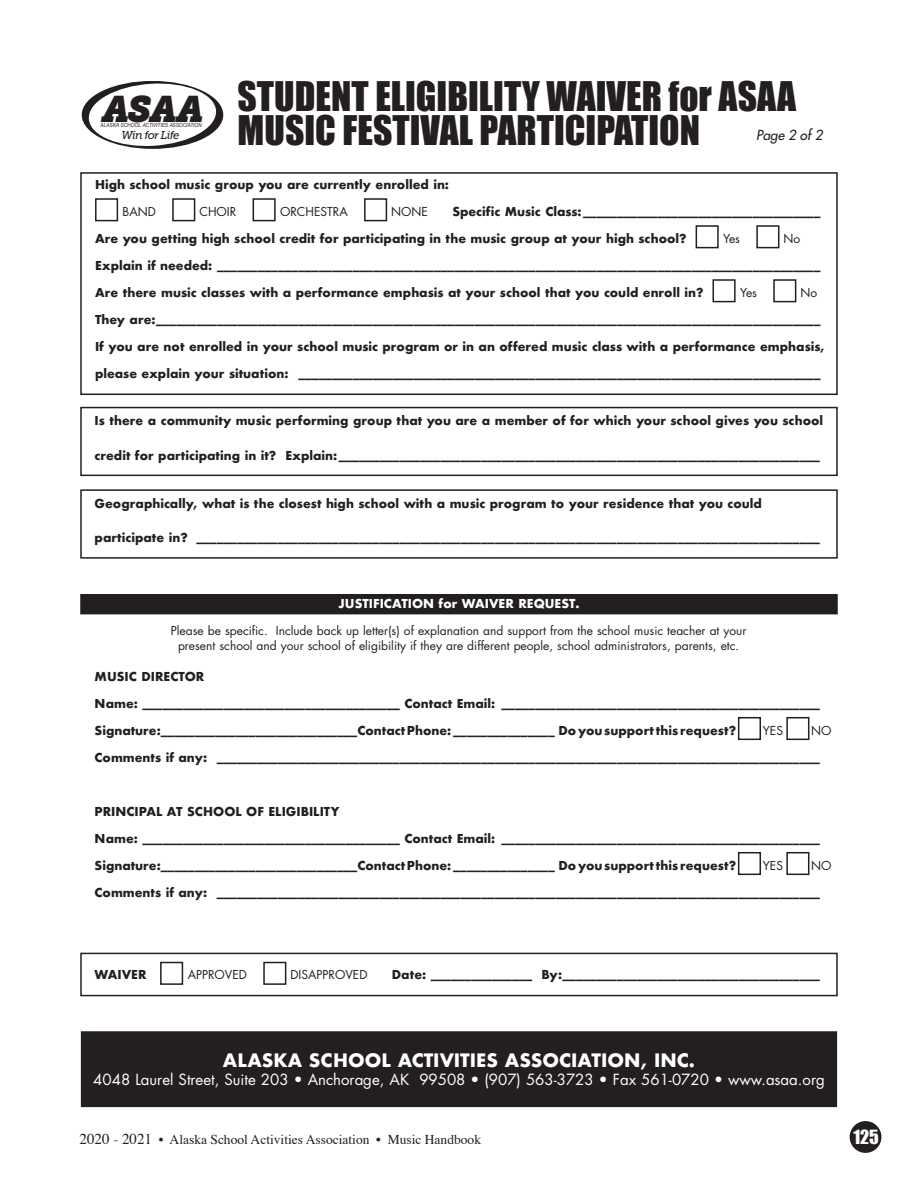
<style>
.page{position:relative;width:918px;height:1188px;background:#fff}
.page>*{position:absolute;margin:0;border:0;box-sizing:border-box;transform-origin:0 0}
.t1{font:37.5px/34.5px "Impact";color:#231f20}
.t2{font:italic 36.6px "Museo Slab 1000";color:#231f20}
.t3{font:700 18px "Futura";color:#fff}
.t4{font:18px "Impact";color:#fff}
.t5{font:15px "Futura";color:#fff}
.t6{font:13.5px "Times";color:#231f20}
.t7{font:italic 13.5px "Futura";color:#231f20}
.t8{font:700 12px "Futura";color:#231f20}
.t9{font:12px/14.4px "Futura";color:#231f20;text-align:center}
.t10{font:700 12px "Futura";color:#fff}
.t11{font:italic 11.4px "Museo Slab 500";letter-spacing:-.055em;color:#231f20}
.t12{font:italic 5.7px "Helvetica Neue";letter-spacing:.025em;color:#231f20;scale:.83 1}
.s1{font-size:15px}
</style>
<div class="page">
<div style="left:850px;top:1121px;width:31px;height:32px;background:#231f20;border-radius:50%"></div>
<div style="left:80px;top:953px;width:758px;height:43px;border:2px solid #231f20"></div>
<div style="left:80px;top:172px;width:758px;height:223px;border:2px solid #231f20"></div>
<div style="left:80px;top:407px;width:758px;height:69px;border:2px solid #231f20"></div>
<div style="left:80px;top:489px;width:758px;height:70px;border:2px solid #231f20"></div>
<div style="left:81px;top:595px;width:756px;height:19px;background:#231f20"></div>
<div style="left:80px;top:594px;width:758px;height:20px;border:2px solid #231f20"></div>
<div style="left:81px;top:1032px;width:756px;height:75px;background:#231f20"></div>
<div style="left:81px;top:1031px;width:756px;height:76px;border:1px solid #231f20"></div>
<svg style="left:82px;top:81px;width:141px;height:68px"></svg>
<div style="left:738px;top:717px;width:23px;height:23px;border:2px solid #231f20"></div>
<div style="left:786px;top:717px;width:23px;height:23px;border:2px solid #231f20"></div>
<div style="left:738px;top:852px;width:23px;height:23px;border:2px solid #231f20"></div>
<div style="left:786px;top:852px;width:23px;height:23px;border:2px solid #231f20"></div>
<div style="left:160px;top:962px;width:23px;height:23px;border:2px solid #231f20"></div>
<div style="left:263px;top:962px;width:23px;height:23px;border:2px solid #231f20"></div>
<div style="left:95px;top:198px;width:23px;height:23px;border:2px solid #231f20"></div>
<div style="left:172px;top:198px;width:23px;height:23px;border:2px solid #231f20"></div>
<div style="left:253px;top:198px;width:23px;height:23px;border:2px solid #231f20"></div>
<div style="left:364px;top:198px;width:23px;height:23px;border:2px solid #231f20"></div>
<div style="left:696px;top:225px;width:23px;height:23px;border:2px solid #231f20"></div>
<div style="left:756px;top:225px;width:23px;height:23px;border:2px solid #231f20"></div>
<div style="left:713px;top:279px;width:23px;height:23px;border:2px solid #231f20"></div>
<div style="left:773px;top:279px;width:23px;height:23px;border:2px solid #231f20"></div>
<h2 class="t2" style="left:100px;top:88px;width:103px">ASAA</h2>
<p class="t11" style="left:121px;top:129px;width:60px">Win for Life</p>
<p class="t12" style="left:101px;top:122px;width:124px">ALASKA SCHOOL ACTIVITIES ASSOCIATION</p>
<h1 class="t1" style="left:238px;top:78px;width:560px">STUDENT ELIGIBILITY WAIVER for ASAA<br>MUSIC FESTIVAL PARTICIPATION</h1>
<p class="t7" style="left:756px;top:127px;width:68px">Page 2 of 2</p>
<p class="t8" style="left:95px;top:176px;width:356px">High school music group you are currently enrolled in:</p>
<p class="t9" style="left:123px;top:204px;width:35px">BAND</p>
<p class="t9" style="left:199px;top:204px;width:38px">CHOIR</p>
<p class="t9" style="left:280px;top:204px;width:69px">ORCHESTRA</p>
<p class="t9" style="left:391px;top:204px;width:38px">NONE</p>
<p class="t8" style="left:452px;top:203px;width:370px">Specific Music Class:___________________________________</p>
<p class="t8" style="left:95px;top:230px;width:593px">Are you getting high school credit for participating in the music group at your high school?</p>
<p class="t9" style="left:723px;top:231px;width:18px">Yes</p>
<p class="t9" style="left:784px;top:231px;width:18px">No</p>
<p class="t8" style="left:95px;top:257px;width:727px">Explain if needed: _________________________________________________________________________________________</p>
<p class="t8" style="left:95px;top:284px;width:610px">Are there music classes with a performance emphasis at your school that you could enroll in?</p>
<p class="t9" style="left:740px;top:285px;width:18px">Yes</p>
<p class="t9" style="left:800px;top:285px;width:18px">No</p>
<p class="t8" style="left:95px;top:311px;width:727px">They are:__________________________________________________________________________________________________</p>
<p class="t8" style="left:95px;top:338px;width:731px">If you are not enrolled in your school music program or in an offered music class with a performance emphasis,</p>
<p class="t8" style="left:95px;top:365px;width:727px">please explain your situation: _____________________________________________________________________________</p>
<p class="t8" style="left:95px;top:413px;width:730px">Is there a community music performing group that you are a member of for which your school gives you school</p>
<p class="t8" style="left:95px;top:447px;width:727px">credit for participating in it? Explain:_______________________________________________________________________</p>
<p class="t8" style="left:95px;top:496px;width:669px">Geographically, what is the closest high school with a music program to your residence that you could</p>
<p class="t8" style="left:95px;top:530px;width:727px">participate in? ____________________________________________________________________________________________</p>
<p class="t10" style="left:339px;top:596px;width:242px">JUSTIFICATION for WAIVER REQUEST.</p>
<p class="t9" style="left:171px;top:623px;width:577px">Please be specific. Include back up letter(s) of explanation and support from the school music teacher at your present school and your school of eligibility if they are different people, school administrators, parents, etc.</p>
<p class="t8" style="left:95px;top:668px;width:111px">MUSIC DIRECTOR</p>
<p class="t8" style="left:95px;top:695px;width:727px">Name: ______________________________________ Contact Email: _______________________________________________</p>
<p class="t8" style="left:95px;top:722px;width:643px">Signature:_____________________________Contact Phone: _______________ Do you support this request?</p>
<p class="t9" style="left:763px;top:723px;width:22px">YES</p>
<p class="t9" style="left:811px;top:723px;width:22px">NO</p>
<p class="t8" style="left:95px;top:749px;width:727px">Comments if any: _________________________________________________________________________________________</p>
<p class="t8" style="left:95px;top:803px;width:246px">PRINCIPAL AT SCHOOL OF ELIGIBILITY</p>
<p class="t8" style="left:95px;top:830px;width:727px">Name: ______________________________________ Contact Email: _______________________________________________</p>
<p class="t8" style="left:95px;top:857px;width:643px">Signature:_____________________________Contact Phone: _______________ Do you support this request?</p>
<p class="t9" style="left:763px;top:858px;width:22px">YES</p>
<p class="t9" style="left:811px;top:858px;width:22px">NO</p>
<p class="t8" style="left:95px;top:884px;width:727px">Comments if any: _________________________________________________________________________________________</p>
<p class="t8" style="left:95px;top:967px;width:53px">WAIVER</p>
<p class="t9" style="left:188px;top:968px;width:61px">APPROVED</p>
<p class="t9" style="left:290px;top:968px;width:79px">DISAPPROVED</p>
<p class="t8" style="left:392px;top:967px;width:430px">Date: _______________ By:______________________________________</p>
<h3 class="t3" style="left:223px;top:1049px;width:474px">ALASKA SCHOOL ACTIVITIES ASSOCIATION, INC.</h3>
<p class="t5" style="left:93px;top:1070px;width:733px">4048 Laurel Street, Suite 203 • Anchorage, AK 99508 • (907) 563-3723 • Fax 561-0720 • www.asaa.org</p>
<p class="t6" style="left:80px;top:1133px;width:403px"><span class="s1">2020 - 2021</span> • Alaska School Activities Association • Music Handbook</p>
<h3 class="t4" style="left:853px;top:1126px;width:27px">125</h3>
</div>
